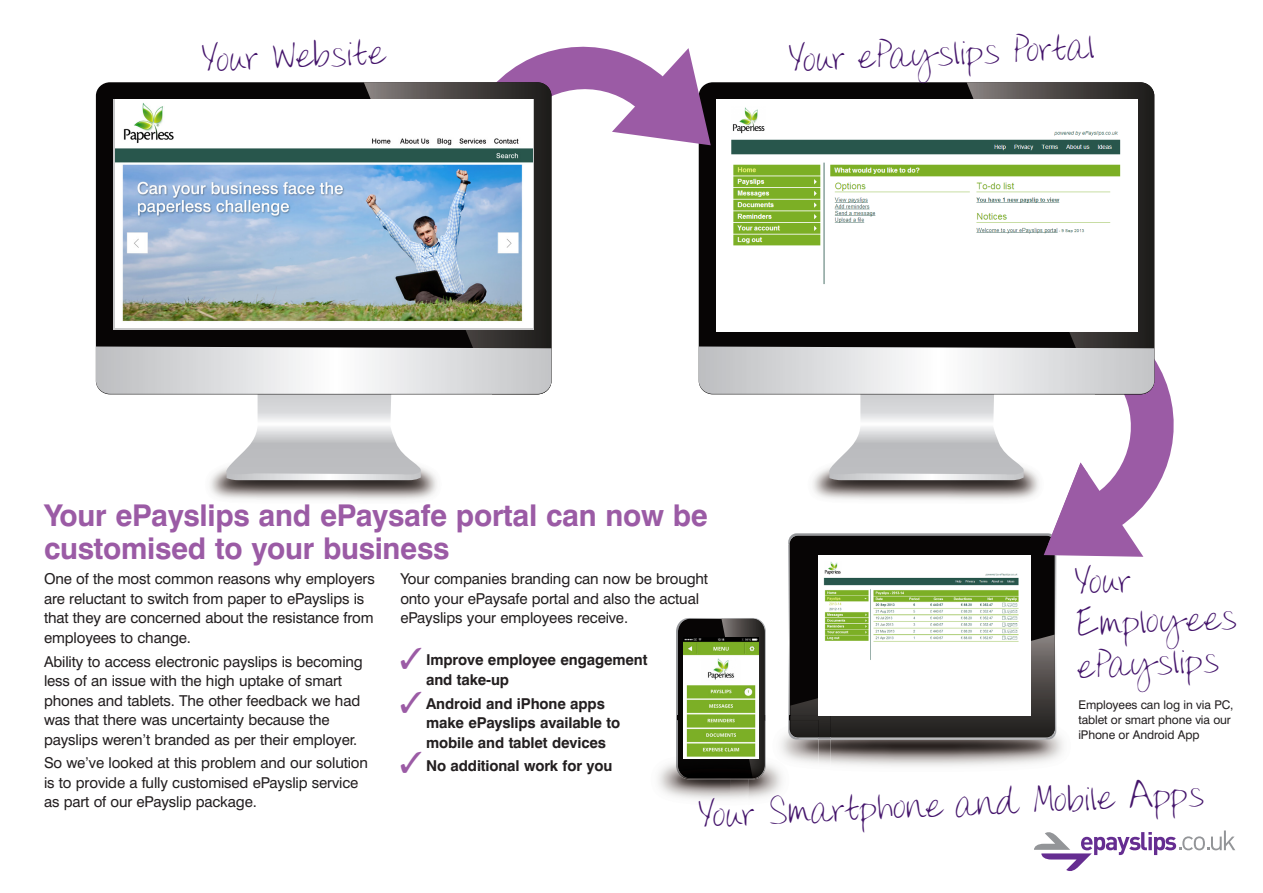
<style>
.page{position:relative;width:1263px;height:893px;background:#fff}
.page>*{position:absolute;margin:0;border:0;box-sizing:border-box;transform-origin:0 0}
.t1{font:40.5px/42px "Donnys Hand";color:#44146b}
.t2{font:700 30px/33px "Swiss 721 BT";letter-spacing:-.01em;color:#9b5ba5}
.t3{font:15px/19.5px "Swiss 721 BT";letter-spacing:-.01em;color:#231f20}
.t4{font:700 15px/19.5px "Swiss 721 BT";letter-spacing:-.01em;color:#231f20}
.t5{font:12px/15px "Swiss 721 BT";letter-spacing:-.01em;color:#231f20}
</style>
<div class="page">
<img style="left:830px;top:686px;width:233px;height:81px">
<div style="left:790px;top:536px;width:265px;height:201px;background:#070505;border-radius:8px"></div>
<img style="left:790px;top:634px;width:265px;height:103px">
<img style="left:818px;top:740px;width:12px;height:24px">
<img style="left:788px;top:716px;width:42px;height:24px">
<svg style="left:818px;top:737px;width:12px;height:1px"></svg>
<img style="left:790px;top:716px;width:40px;height:21px">
<svg style="left:676px;top:618px;width:90px;height:102px;background:#383636"></svg>
<img style="left:658px;top:720px;width:90px;height:80px">
<img style="left:731px;top:779px;width:17px;height:21px">
<img style="left:748px;top:720px;width:70px;height:79px">
<img style="left:788px;top:720px;width:30px;height:20px">
<img style="left:794px;top:737px;width:24px;height:1px">
<img style="left:790px;top:720px;width:28px;height:17px">
<div style="left:678px;top:720px;width:70px;height:58px;background:#050303"></div>
<img style="left:748px;top:720px;width:17px;height:58px">
<div style="left:699px;top:82px;width:455px;height:312px;background:#070505;border-radius:14px"></div>
<img style="left:966px;top:82px;width:188px;height:264px">
<svg style="left:699px;top:346px;width:475px;height:211px"></svg>
<svg style="left:497px;top:47px;width:214px;height:98px"></svg>
<img style="left:210px;top:480px;width:227px;height:20px">
<div style="left:96px;top:82px;width:455px;height:312px;background:#070505;border-radius:14px"></div>
<img style="left:364px;top:82px;width:187px;height:264px">
<svg style="left:96px;top:346px;width:455px;height:134px"></svg>
<img style="left:115px;top:99px;width:418px;height:229px">
<div style="left:717px;top:99px;width:421px;height:233px;background:#fff"></div>
<img style="left:731px;top:107px;width:390px;height:177px">
<img style="left:683px;top:637px;width:76px;height:122px">
<div style="left:818px;top:555px;width:212px;height:161px;background:#fff"></div>
<img style="left:823px;top:562px;width:196px;height:98px">
<svg style="left:1034px;top:830px;width:201px;height:41px"></svg>
<p class="t1" style="left:199px;top:40px;width:187px;rotate:-2deg">Your Website</p>
<p class="t1" style="left:786px;top:39px;width:309px;rotate:-2deg">Your ePayslips Portal</p>
<p class="t2" style="left:44px;top:498px;width:665px">Your ePayslips and ePaysafe portal can now be customised to your business</p>
<p class="t1" style="left:1072px;top:563px;width:60px;rotate:-2deg">Your</p>
<p class="t1" style="left:1073px;top:604px;width:164px;rotate:-2deg">Employees ePayslips</p>
<p class="t3" style="left:44px;top:569px;width:332px">One of the most common reasons why employers are reluctant to switch from paper to ePayslips is that they are concerned about the resistance from employees to change.</p>
<p class="t3" style="left:44px;top:651px;width:320px">Ability to access electronic payslips is becoming less of an issue with the high uptake of smart phones and tablets. The other feedback we had was that there was uncertainty because the payslips weren’t branded as per their employer.</p>
<p class="t3" style="left:44px;top:753px;width:326px">So we’ve looked at this problem and our solution is to provide a fully customised ePayslip service as part of our ePayslip package.</p>
<p class="t3" style="left:400px;top:569px;width:309px">Your companies branding can now be brought onto your ePaysafe portal and also the actual ePayslips your employees receive.</p>
<p class="t4" style="left:426px;top:650px;width:223px">Improve employee engagement and take-up</p>
<p class="t4" style="left:426px;top:693px;width:196px">Android and iPhone apps make ePayslips available to mobile and tablet devices</p>
<p class="t4" style="left:426px;top:756px;width:188px">No additional work for you</p>
<p class="t5" style="left:1078px;top:697px;width:157px">Employees can log in via PC, tablet or smart phone via our iPhone or Android App</p>
<p class="t1" style="left:695px;top:794px;width:509px;rotate:-2deg">Your Smartphone and Mobile Apps</p>
</div>
